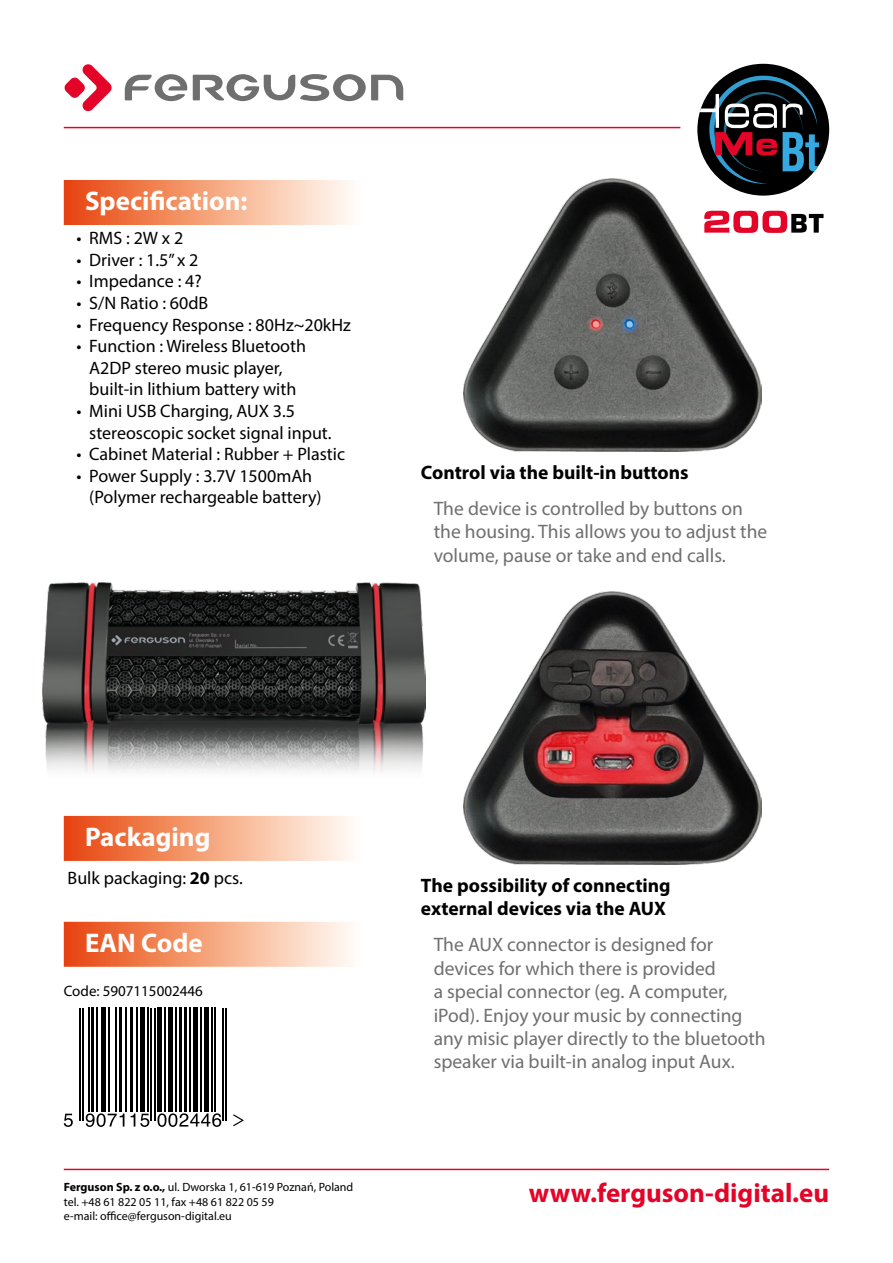
<style>
.page{position:relative;width:893px;height:1263px;background:#fff}
.page>*{position:absolute;margin:0;border:0;box-sizing:border-box;transform-origin:0 0}
.t1{font:700 27px "Myriad Pro";color:#fff}
.t2{font:700 27px "Myriad Pro";color:#e40428}
.t3{font:19.5px/23.4px "Myriad Pro";color:#706f6f}
.t4{font:700 19.5px/23.4px "Myriad Pro";color:#000}
.t5{font:18px/21.6px "Myriad Pro";color:#000}
.t6{font:15px "Myriad Pro";color:#000}
.t7{font:12px/14.4px "Myriad Pro";color:#000}
.s1{font-weight:700}
</style>
<div class="page">
<hr style="left:64px;top:127px;width:616px;height:1px;background:#e40428">
<svg style="left:64px;top:64px;width:48px;height:48px"></svg>
<svg style="left:125px;top:74px;width:62px;height:27px"></svg>
<svg style="left:193px;top:74px;width:210px;height:27px"></svg>
<hr style="left:64px;top:1169px;width:765px;height:1px;background:#e40428">
<div style="left:697px;top:64px;width:132px;height:132px;background:#000;border-radius:50%"></div>
<svg style="left:700px;top:76px;width:119px;height:108px"></svg>
<svg style="left:762px;top:211px;width:61px;height:22px"></svg>
<img style="left:43px;top:583px;width:382px;height:189px">
<div style="left:64px;top:180px;width:297px;height:45px;background:linear-gradient(to right,#e8470a,#fffff9)"></div>
<div style="left:64px;top:922px;width:297px;height:45px;background:linear-gradient(to right,#e8470a,#fffff9)"></div>
<div style="left:64px;top:816px;width:297px;height:45px;background:linear-gradient(to right,#e8470a,#fffff9)"></div>
<img style="left:463px;top:179px;width:298px;height:272px">
<img style="left:463px;top:592px;width:298px;height:272px">
<hr style="left:79px;top:1008px;width:1px;height:112px;background:#000">
<hr style="left:82px;top:1008px;width:1px;height:112px;background:#000">
<hr style="left:88px;top:1008px;width:2px;height:104px;background:#000">
<hr style="left:91px;top:1008px;width:3px;height:104px;background:#000">
<hr style="left:96px;top:1008px;width:1px;height:104px;background:#000">
<hr style="left:101px;top:1008px;width:4px;height:104px;background:#000">
<hr style="left:109px;top:1008px;width:1px;height:104px;background:#000">
<hr style="left:115px;top:1008px;width:1px;height:104px;background:#000">
<hr style="left:120px;top:1008px;width:2px;height:104px;background:#000">
<hr style="left:126px;top:1008px;width:1px;height:104px;background:#000">
<hr style="left:130px;top:1008px;width:3px;height:104px;background:#000">
<hr style="left:137px;top:1008px;width:1px;height:104px;background:#000">
<hr style="left:140px;top:1008px;width:4px;height:104px;background:#000">
<hr style="left:148px;top:1008px;width:1px;height:104px;background:#000">
<hr style="left:151px;top:1008px;width:1px;height:112px;background:#000">
<hr style="left:154px;top:1008px;width:1px;height:112px;background:#000">
<hr style="left:157px;top:1008px;width:4px;height:104px;background:#000">
<hr style="left:165px;top:1008px;width:1px;height:104px;background:#000">
<hr style="left:168px;top:1008px;width:4px;height:104px;background:#000">
<hr style="left:176px;top:1008px;width:1px;height:104px;background:#000">
<hr style="left:179px;top:1008px;width:3px;height:104px;background:#000">
<hr style="left:184px;top:1008px;width:2px;height:104px;background:#000">
<hr style="left:190px;top:1008px;width:1px;height:104px;background:#000">
<hr style="left:193px;top:1008px;width:4px;height:104px;background:#000">
<hr style="left:201px;top:1008px;width:1px;height:104px;background:#000">
<hr style="left:204px;top:1008px;width:4px;height:104px;background:#000">
<hr style="left:212px;top:1008px;width:1px;height:104px;background:#000">
<hr style="left:215px;top:1008px;width:1px;height:104px;background:#000">
<hr style="left:223px;top:1008px;width:1px;height:112px;background:#000">
<hr style="left:226px;top:1008px;width:1px;height:112px;background:#000">
<svg style="left:64px;top:1114px;width:9px;height:13px"></svg>
<svg style="left:86px;top:1113px;width:38px;height:14px"></svg>
<svg style="left:131px;top:1113px;width:18px;height:14px"></svg>
<svg style="left:157px;top:1113px;width:64px;height:14px"></svg>
<svg style="left:233px;top:1114px;width:11px;height:12px"></svg>
<h1 class="t1" style="left:85px;top:183px;width:164px">Specification:</h1>
<p class="t5" style="left:77px;top:227px;width:108px">• RMS : 2W x 2</p>
<p class="t5" style="left:77px;top:249px;width:123px">• Driver : 1.5” x 2</p>
<p class="t5" style="left:77px;top:270px;width:127px">• Impedance : 4?</p>
<p class="t5" style="left:77px;top:292px;width:133px">• S/N Ratio : 60dB</p>
<p class="t5" style="left:77px;top:313px;width:276px">• Frequency Response : 80Hz~20kHz</p>
<p class="t5" style="left:89px;top:335px;width:218px;text-indent:-13px">• Function : Wireless Bluetooth<br>A2DP stereo music player, built-in lithium battery with</p>
<p class="t5" style="left:89px;top:400px;width:244px;text-indent:-13px">• Mini USB Charging, AUX 3.5 stereoscopic socket signal input.</p>
<p class="t5" style="left:77px;top:443px;width:270px">• Cabinet Material : Rubber + Plastic</p>
<p class="t5" style="left:89px;top:465px;width:234px;text-indent:-13px">• Power Supply : 3.7V 1500mAh (Polymer rechargeable battery)</p>
<p class="t4" style="left:421px;top:460px;width:269px">Control via the built-in buttons</p>
<p class="t3" style="left:434px;top:496px;width:335px">The device is controlled by buttons on the housing. This allows you to adjust the volume, pause or take and end calls.</p>
<h1 class="t1" style="left:85px;top:819px;width:127px">Packaging</h1>
<p class="t5" style="left:68px;top:867px;width:177px">Bulk packaging: <span class="s1">20</span> pcs.</p>
<h1 class="t1" style="left:85px;top:925px;width:119px">EAN Code</h1>
<p class="t6" style="left:64px;top:981px;width:141px">Code: 5907115002446</p>
<p class="t4" style="left:421px;top:873px;width:251px">The possibility of connecting external devices via the AUX</p>
<p class="t3" style="left:434px;top:933px;width:333px">The AUX connector is designed for devices for which there is provided<br>a special connector (eg. A computer, iPod). Enjoy your music by connecting any misic player directly to the bluetooth speaker via built-in analog input Aux.</p>
<p class="t7" style="left:64px;top:1180px;width:291px"><span class="s1">Ferguson Sp. z o.o.,</span> ul. Dworska 1, 61-619 Poznań, Poland tel. +48 61 822 05 11, fax +48 61 822 05 59<br>e-mail: office@ferguson-digital.eu</p>
<h1 class="t2" style="left:529px;top:1176px;width:302px">www.ferguson-digital.eu</h1>
</div>
